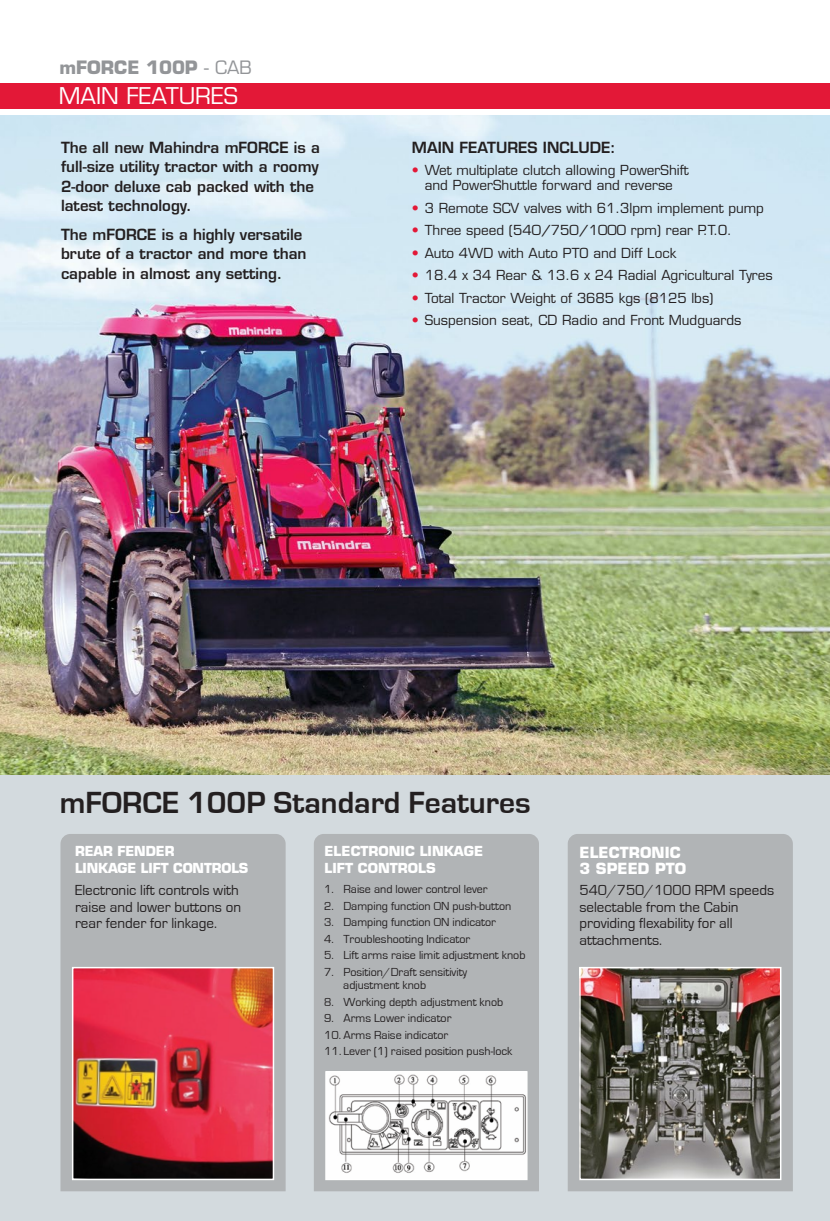
<style>
.page{position:relative;width:830px;height:1221px;background:#fff}
.page>*{position:absolute;margin:0;border:0;box-sizing:border-box;transform-origin:0 0}
.t1{font:700 31.5px "Eurostile";color:#231f20}
.t2{font:22.5px "Eurostile";color:#fff}
.t3{font:700 18px "Eurostile";color:#939598}
.t4{font:600 15px/19.5px "Eurostile";color:#231f20}
.t5{font:15px/16.5px "Eurostile";color:#231f20}
.t6{font:700 15px/16.5px "Eurostile";letter-spacing:.005em;color:#fff}
.t7{font:13.5px/15px "Eurostile";color:#231f20;text-align:center}
.t8{font:700 13.5px/16.5px "Eurostile";color:#fff}
.t9{font:12px/13.5px "Eurostile";color:#231f20}
.s1{font-weight:400}
.s2{color:#e31837}
</style>
<div class="page">
<img style="left:0;top:116px;width:829px;height:660px">
<div style="left:0;top:776px;width:829px;height:444px;background:#d3dade"></div>
<div style="left:60px;top:834px;width:225px;height:357px;background:#b1b4b6"></div>
<div style="left:314px;top:834px;width:224px;height:357px;background:#b1b4b6"></div>
<div style="left:567px;top:834px;width:225px;height:357px;background:#b1b4b6"></div>
<div style="left:0;top:83px;width:829px;height:26px;background:#e31837"></div>
<img style="left:75px;top:969px;width:196px;height:208px">
<div style="left:72px;top:966px;width:202px;height:214px;border:2px solid #fff"></div>
<img style="left:328px;top:1074px;width:196px;height:103px">
<div style="left:325px;top:1071px;width:202px;height:109px;border:2px solid #fff"></div>
<img style="left:582px;top:969px;width:196px;height:208px">
<div style="left:579px;top:966px;width:202px;height:214px;border:2px solid #fff"></div>
<h3 class="t3" style="left:59px;top:56px;width:194px">mFORCE 100P <span class="s1">- CAB</span></h3>
<h2 class="t2" style="left:59px;top:82px;width:180px">MAIN FEATURES</h2>
<p class="t4" style="left:61px;top:137px;width:260px">The all new Mahindra mFORCE is a full-size utility tractor with a roomy<br>2-door deluxe cab packed with the latest technology.</p>
<p class="t4" style="left:61px;top:224px;width:247px">The mFORCE is a highly versatile brute of a tractor and more than capable in almost any setting.</p>
<p class="t4" style="left:412px;top:137px;width:205px">MAIN FEATURES INCLUDE:</p>
<p class="t7" style="left:412px;top:163px;width:278px"><span class="s2">•</span> Wet multiplate clutch allowing PowerShift and PowerShuttle forward and reverse</p>
<p class="t7" style="left:412px;top:200px;width:353px"><span class="s2">•</span> 3 Remote SCV valves with 61.3lpm implement pump</p>
<p class="t7" style="left:412px;top:223px;width:321px"><span class="s2">•</span> Three speed (540/750/1000 rpm) rear P.T.O.</p>
<p class="t7" style="left:412px;top:245px;width:266px"><span class="s2">•</span> Auto 4WD with Auto PTO and Diff Lock</p>
<p class="t7" style="left:412px;top:268px;width:362px"><span class="s2">•</span> 18.4 x 34 Rear &amp; 13.6 x 24 Radial Agricultural Tyres</p>
<p class="t7" style="left:412px;top:290px;width:303px"><span class="s2">•</span> Total Tractor Weight of 3685 kgs (8125 lbs)</p>
<p class="t7" style="left:412px;top:313px;width:331px"><span class="s2">•</span> Suspension seat, CD Radio and Front Mudguards</p>
<h1 class="t1" style="left:60px;top:785px;width:472px">mFORCE 100P Standard Features</h1>
<p class="t8" style="left:75px;top:843px;width:175px">REAR FENDER<br>LINKAGE LIFT CONTROLS</p>
<p class="t8" style="left:324px;top:843px;width:160px">ELECTRONIC LINKAGE<br>LIFT CONTROLS</p>
<p class="t5" style="left:75px;top:882px;width:167px">Electronic lift controls with raise and lower buttons on rear fender for linkage.</p>
<p class="t9" style="left:324px;top:882px;width:165px">1. Raise and lower control lever</p>
<p class="t9" style="left:324px;top:899px;width:188px">2. Damping function ON push-button</p>
<p class="t9" style="left:324px;top:915px;width:173px">3. Damping function ON indicator</p>
<p class="t9" style="left:324px;top:932px;width:147px">4. Troubleshooting Indicator</p>
<p class="t9" style="left:324px;top:948px;width:203px">5. Lift arms raise limit adjustment knob</p>
<p class="t9" style="left:343px;top:965px;width:125px;text-indent:-19px">7. Position/Draft sensitivity adjustment knob</p>
<p class="t9" style="left:324px;top:995px;width:180px">8. Working depth adjustment knob</p>
<p class="t9" style="left:324px;top:1011px;width:129px">9. Arms Lower indicator</p>
<p class="t9" style="left:324px;top:1028px;width:125px">10. Arms Raise indicator</p>
<p class="t9" style="left:324px;top:1044px;width:190px">11. Lever (1) raised position push-lock</p>
<p class="t6" style="left:579px;top:843px;width:108px">ELECTRONIC<br>3 SPEED PTO</p>
<p class="t5" style="left:579px;top:882px;width:196px">540/750/1000 RPM speeds selectable from the Cabin providing flexability for all attachments.</p>
</div>
